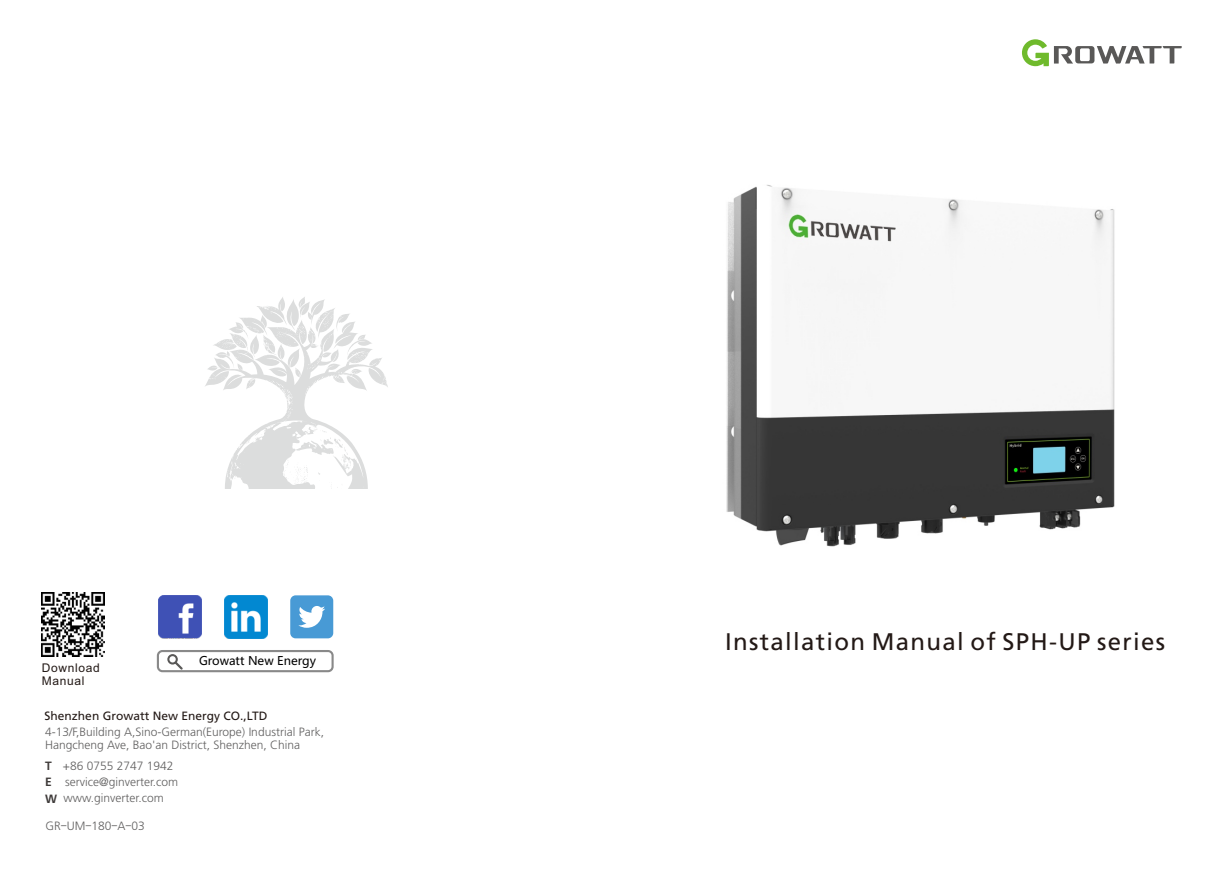
<style>
.page{position:relative;width:1212px;height:893px;background:#fff}
.page>*{position:absolute;margin:0;border:0;box-sizing:border-box;transform-origin:0 0}
.t1{font:24px "True Frutiger Roman";letter-spacing:.055em;color:#231916}
.t2{font:300 12px/12.6px "True Frutiger";color:#616060}
.t3{font:12px "True Frutiger Roman";color:#231916}
.t4{font:12px/13px "Arial";letter-spacing:.055em;color:#231916}
.t5{font:700 12px "True Frutiger";color:#3f3b3a}
.t6{font:11.85px "Microsoft Ya Hei";color:#000}
.s1{font-weight:700;color:#3f3b3a}
.s2{font-family:"MS P Gothic";font-weight:400}
</style>
<div class="page">
<svg style="left:1022px;top:39px;width:160px;height:27px"></svg>
<svg style="left:205px;top:297px;width:183px;height:191px"></svg>
<div style="left:157px;top:650px;width:177px;height:22px;background:#fff;border:2px solid #898989;border-radius:5px"></div>
<svg style="left:167px;top:654px;width:11px;height:10px"></svg>
<svg style="left:171px;top:658px;width:12px;height:12px"></svg>
<div style="left:169px;top:656px;width:7px;height:6px;background:#fff;border-radius:50%"></div>
<div style="left:290px;top:595px;width:43px;height:43px;background:#489ad5;border-radius:5px"></div>
<svg style="left:298px;top:606px;width:27px;height:22px"></svg>
<img style="left:225px;top:595px;width:43px;height:43px">
<img style="left:159px;top:595px;width:43px;height:43px">
<img style="left:41px;top:593px;width:64px;height:64px">
<img style="left:726px;top:184px;width:389px;height:363px">
<p class="t4" style="left:42px;top:662px;width:60px">Download<br>Manual</p>
<p class="t6" style="left:199px;top:655px;width:118px">Growatt New Energy</p>
<p class="t3" style="left:45px;top:709px;width:224px">Shenzhen Growatt New Energy CO.,LTD</p>
<p class="t2" style="left:45px;top:726px;width:280px">4-13/F,Building A,Sino-German(Europe) Industrial Park,<br>Hangcheng Ave, Bao'an District, Shenzhen, China</p>
<p class="t2" style="left:63px;top:760px;width:112px">+86 0755 2747 1942</p>
<p class="t2" style="left:64px;top:792px;width:102px">www.ginverter.com</p>
<p class="t2" style="left:45px;top:759px;width:135px;line-height:15.3px"><span class="s1">T<br>E</span> service@ginverter.com</p>
<p class="t5" style="left:45px;top:791px;width:13px">W</p>
<p class="t2" style="left:45px;top:819px;width:101px">GR<span class="s2">-</span>UM<span class="s2">-</span>180<span class="s2">-</span>A<span class="s2">-</span>03</p>
<h1 class="t1" style="left:725px;top:628px;width:442px">Installation Manual of SPH-UP series</h1>
</div>
